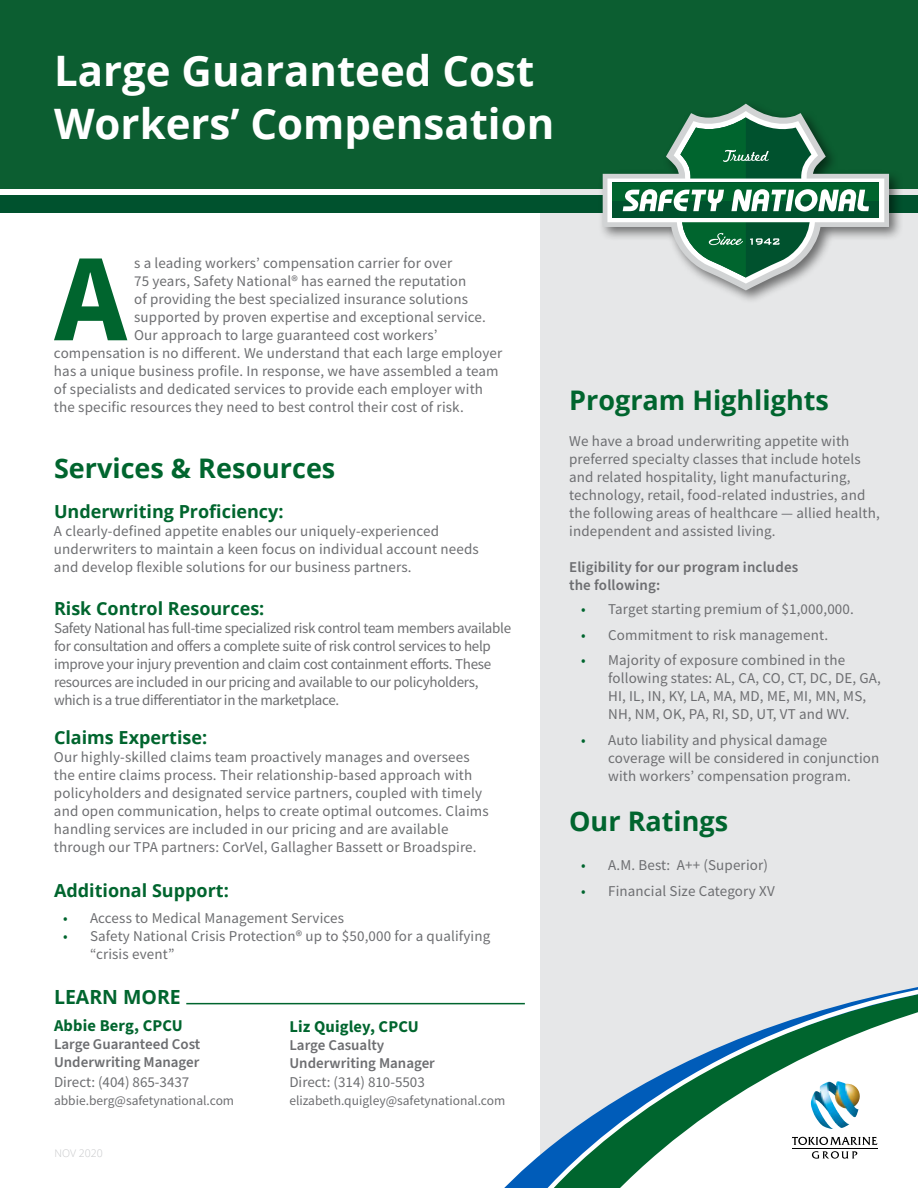
<style>
.page{position:relative;width:918px;height:1188px;background:#fff}
.page>*{position:absolute;margin:0;border:0;box-sizing:border-box;transform-origin:0 0}
.t1{font:700 125.4px "Source Sans Pro";color:#00652e}
.t2{font:700 42px/52.5px "Open Sans";color:#fff}
.t3{font:700 27px "Open Sans";color:#00652e}
.t4{font:700 19.5px "Open Sans";color:#00652e}
.t5{font:700 18px "Open Sans";color:#00652e}
.t6{font:700 16.5px "Source Sans Pro";letter-spacing:.01em;color:#00652e}
.t7{font:15px/18px "Source Sans Pro";letter-spacing:.01em;color:#6d6e71}
.t8{font:15px/18px "Source Sans Pro";letter-spacing:-.02em;color:#6d6e71}
.t9{font:600 15px/18px "Source Sans Pro";color:#6d6e71}
.t10{font:13.5px "Source Sans Pro";color:#6d6e71}
.t11{font:300 10.5px "Open Sans";color:#c7c8ca}
.s1{color:#00652e}
</style>
<div class="page">
<div style="left:540px;top:135px;width:378px;height:1053px;background:#e6e7e8"></div>
<svg style="left:495px;top:1002px;width:39px;height:186px"></svg>
<svg style="left:534px;top:987px;width:384px;height:201px"></svg>
<div style="left:0;top:0;width:918px;height:189px;background:#0c5e31"></div>
<div style="left:0;top:195px;width:918px;height:17px;background:#00522e"></div>
<div style="left:599px;top:100px;width:304px;height:204px;background:#000;opacity:.53"></div>
<svg style="left:603px;top:104px;width:286px;height:186px"></svg>
<hr style="left:186px;top:1003px;width:339px;height:1px;background:#00652e">
<h2 class="t2" style="left:54px;top:44px;width:502px">Large Guaranteed Cost<br>Workers’ Compensation</h2>
<h1 class="t1" style="left:55px;top:214px;width:73px">A</h1>
<p class="t7" style="left:134px;top:254px;width:320px">s a leading workers’ compensation carrier for over</p>
<p class="t7" style="left:134px;top:272px;width:334px">75 years, Safety National® has earned the reputation</p>
<p class="t7" style="left:134px;top:290px;width:336px">of providing the best specialized insurance solutions</p>
<p class="t7" style="left:134px;top:308px;width:353px">supported by proven expertise and exceptional service.</p>
<p class="t7" style="left:134px;top:326px;width:305px">Our approach to large guaranteed cost workers’</p>
<p class="t7" style="left:54px;top:344px;width:450px">compensation is no different. We understand that each large employer</p>
<p class="t7" style="left:54px;top:362px;width:446px">has a unique business profile. In response, we have assembled a team</p>
<p class="t7" style="left:54px;top:380px;width:431px">of specialists and dedicated services to provide each employer with</p>
<p class="t7" style="left:54px;top:398px;width:411px">the specific resources they need to best control their cost of risk.</p>
<h3 class="t3" style="left:54px;top:449px;width:283px">Services &amp; Resources</h3>
<p class="t5" style="left:54px;top:498px;width:231px">Underwriting Proficiency:</p>
<p class="t7" style="left:54px;top:521px;width:426px">A clearly-defined appetite enables our uniquely-experienced underwriters to maintain a keen focus on individual account needs and develop flexible solutions for our business partners.</p>
<p class="t5" style="left:54px;top:596px;width:212px">Risk Control Resources:</p>
<p class="t8" style="left:54px;top:619px;width:459px">Safety National has full-time specialized risk control team members available for consultation and offers a complete suite of risk control services to help improve your injury prevention and claim cost containment efforts. These resources are included in our pricing and available to our policyholders, which is a true differentiator in the marketplace.</p>
<p class="t5" style="left:54px;top:725px;width:155px">Claims Expertise:</p>
<p class="t7" style="left:54px;top:748px;width:436px">Our highly-skilled claims team proactively manages and oversees the entire claims process. Their relationship-based approach with policyholders and designated service partners, coupled with timely and open communication, helps to create optimal outcomes. Claims handling services are included in our pricing and are available through our TPA partners: CorVel, Gallagher Bassett or Broadspire.</p>
<p class="t5" style="left:54px;top:878px;width:176px">Additional Support:</p>
<p class="t7" style="left:63px;top:908px;width:283px"><span class="s1">•</span> Access to Medical Management Services</p>
<p class="t7" style="left:90px;top:926px;width:402px;text-indent:-27px"><span class="s1">•</span> Safety National Crisis Protection® up to $50,000 for a qualifying “crisis event”</p>
<h3 class="t4" style="left:54px;top:983px;width:128px">LEARN MORE</h3>
<p class="t6" style="left:54px;top:1015px;width:130px">Abbie Berg, CPCU</p>
<p class="t9" style="left:54px;top:1036px;width:148px">Large Guaranteed Cost<br>Underwriting Manager</p>
<p class="t7" style="left:54px;top:1073px;width:137px">Direct: (404) 865-3437</p>
<p class="t10" style="left:54px;top:1092px;width:182px">abbie.berg@safetynational.com</p>
<p class="t11" style="left:55px;top:1146px;width:50px">NOV 2020</p>
<p class="t6" style="left:289px;top:1015px;width:131px">Liz Quigley, CPCU</p>
<p class="t9" style="left:289px;top:1036px;width:147px">Large Casualty<br>Underwriting Manager</p>
<p class="t7" style="left:289px;top:1073px;width:137px">Direct: (314) 810-5503</p>
<p class="t10" style="left:289px;top:1092px;width:217px">elizabeth.quigley@safetynational.com</p>
<h3 class="t3" style="left:569px;top:381px;width:261px">Program Highlights</h3>
<p class="t7" style="left:569px;top:432px;width:312px">We have a broad underwriting appetite with preferred specialty classes that include hotels and related hospitality, light manufacturing, technology, retail, food-related industries, and the following areas of healthcare — allied health, independent and assisted living.</p>
<p class="t9" style="left:569px;top:559px;width:231px">Eligibility for our program includes the following:</p>
<p class="t7" style="left:581px;top:600px;width:274px"><span class="s1">•</span> Target starting premium of $1,000,000.</p>
<p class="t7" style="left:581px;top:626px;width:248px"><span class="s1">•</span> Commitment to risk management.</p>
<p class="t7" style="left:608px;top:651px;width:274px;text-indent:-27px"><span class="s1">•</span> Majority of exposure combined in the following states: AL, CA, CO, CT, DC, DE, GA, HI, IL, IN, KY, LA, MA, MD, ME, MI, MN, MS, NH, NM, OK, PA, RI, SD, UT, VT and WV.</p>
<p class="t7" style="left:608px;top:731px;width:273px;text-indent:-27px"><span class="s1">•</span> Auto liability and physical damage coverage will be considered in conjunction with workers’ compensation program.</p>
<h3 class="t3" style="left:569px;top:802px;width:161px">Our Ratings</h3>
<p class="t7" style="left:581px;top:856px;width:188px"><span class="s1">•</span> A.M. Best: A++ (Superior)</p>
<p class="t7" style="left:581px;top:882px;width:195px"><span class="s1">•</span> Financial Size Category XV</p>
</div>
